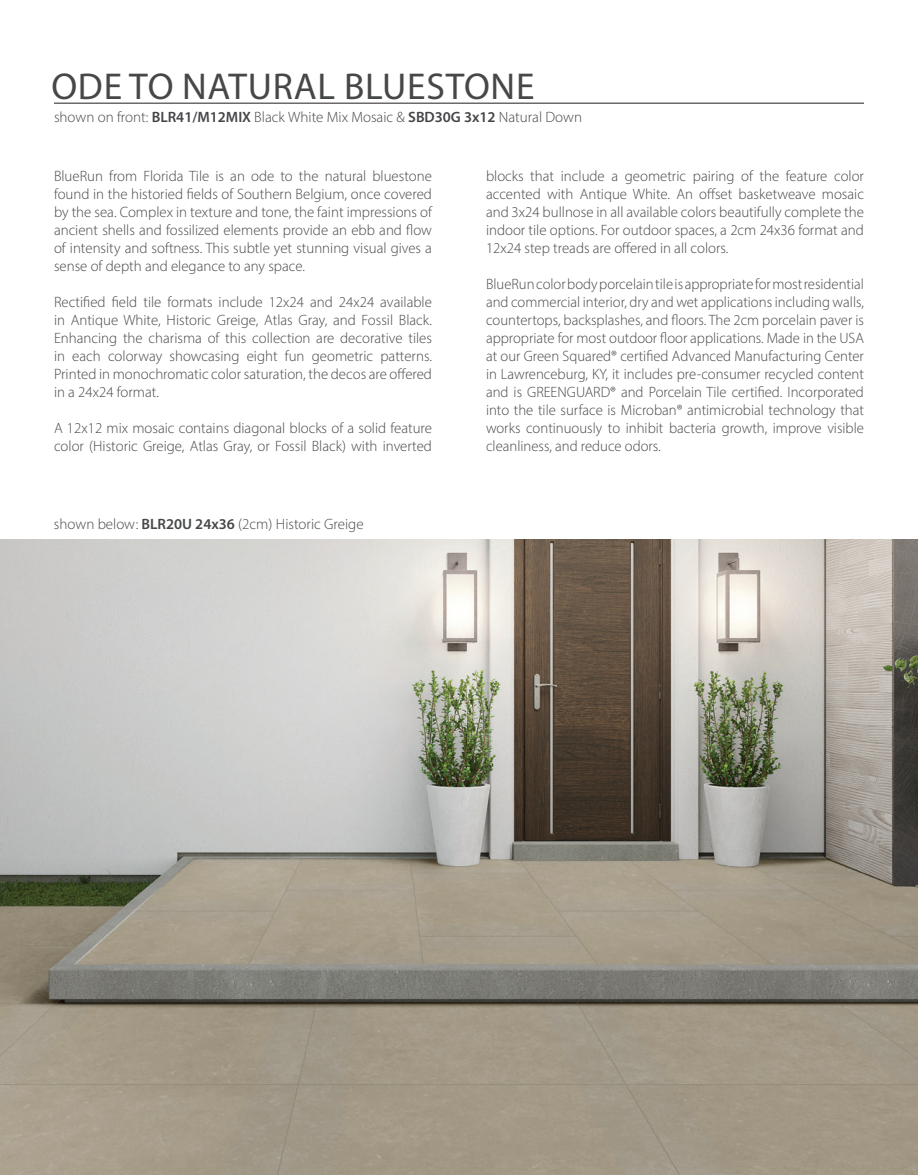
<style>
.page{position:relative;width:918px;height:1175px;background:#fff}
.page>*{position:absolute;margin:0;border:0;box-sizing:border-box;transform-origin:0 0}
.t1{font:37.5px "Myriad Pro";letter-spacing:.02em;color:#464748}
.t2{font:300 15px/18px "Myriad Pro";color:#464748;text-align:justify}
.t3{font:300 15px "Myriad Pro";color:#444548}
.s1{color:#464748}
.s2{font-weight:600}
</style>
<div class="page">
<img style="left:0;top:539px;width:918px;height:635px">
<hr style="left:54px;top:103px;width:810px;height:1px;background:#231f20">
<p class="t1" style="left:51px;top:63px;width:485px">ODE TO NATURAL BLUESTONE</p>
<p class="t3" style="left:54px;top:108px;width:530px"><span class="s1">shown on front:</span> <span class="s2">BLR41/M12MIX</span> Black White Mix Mosaic &amp; <span class="s2">SBD30G 3x12</span> Natural Down</p>
<p class="t2" style="left:54px;top:167px;width:380px">BlueRun from Florida Tile is an ode to the natural bluestone found in the historied fields of Southern Belgium, once covered by the sea. Complex in texture and tone, the faint impressions of ancient shells and fossilized elements provide an ebb and flow of intensity and softness. This subtle yet stunning visual gives a sense of depth and elegance to any space.</p>
<p class="t2" style="left:54px;top:293px;width:380px">Rectified field tile formats include 12x24 and 24x24 available in Antique White, Historic Greige, Atlas Gray, and Fossil Black.<br>Enhancing the charisma of this collection are decorative tiles in each colorway showcasing eight fun geometric patterns.<br>Printed in monochromatic color saturation, the decos are offered in a 24x24 format.</p>
<p class="t2" style="left:54px;top:419px;width:380px">A 12x12 mix mosaic contains diagonal blocks of a solid feature color (Historic Greige, Atlas Gray, or Fossil Black) with inverted</p>
<p class="t2" style="left:54px;top:515px;width:311px">shown below: <span class="s2">BLR20U 24x36</span> (2cm) Historic Greige</p>
<p class="t2" style="left:486px;top:167px;width:380px">blocks that include a geometric pairing of the feature color accented with Antique White. An offset basketweave mosaic and 3x24 bullnose in all available colors beautifully complete the indoor tile options. For outdoor spaces, a 2cm 24x36 format and 12x24 step treads are offered in all colors.</p>
<p class="t2" style="left:486px;top:275px;width:380px">BlueRun color body porcelain tile is appropriate for most residential and commercial interior, dry and wet applications including walls, countertops, backsplashes, and floors. The 2cm porcelain paver is appropriate for most outdoor floor applications. Made in the USA at our Green Squared® certified Advanced Manufacturing Center in Lawrenceburg, KY, it includes pre-consumer recycled content and is GREENGUARD® and Porcelain Tile certified. Incorporated into the tile surface is Microban® antimicrobial technology that works continuously to inhibit bacteria growth, improve visible cleanliness, and reduce odors.</p>
</div>
